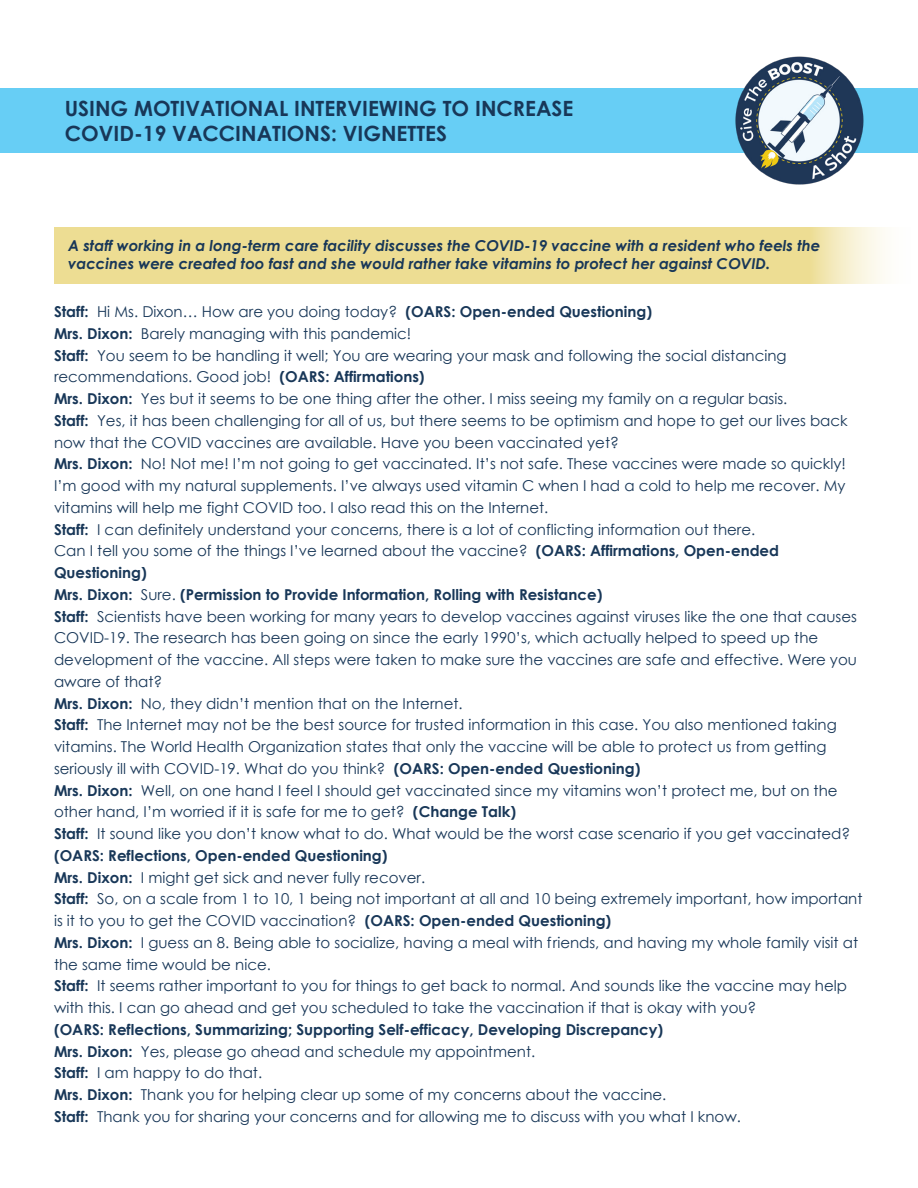
<style>
.page{position:relative;width:918px;height:1188px;background:#fff}
.page>*{position:absolute;margin:0;border:0;box-sizing:border-box;transform-origin:0 0}
.t1{font:700 21px/25.2px "Century Gothic";color:#183758}
.t2{font:15px/21.8px "Century Gothic";color:#183758}
.t3{font:italic 700 15px/18px "Century Gothic";color:#183758}
.s1{font-weight:700}
</style>
<div class="page">
<div style="left:0;top:88px;width:918px;height:65px;background:#67cef5"></div>
<img style="left:735px;top:56px;width:129px;height:129px">
<div style="left:54px;top:227px;width:864px;height:57px;background:#eddd93"></div>
<p class="t1" style="left:65px;top:95px;width:510px">USING MOTIVATIONAL INTERVIEWING TO INCREASE<br>COVID-19 VACCINATIONS: VIGNETTES</p>
<p class="t3" style="left:68px;top:236px;width:754px">A staff working in a long-term care facility discusses the COVID-19 vaccine with a resident who feels the vaccines were created too fast and she would rather take vitamins to protect her against COVID.</p>
<p class="t2" style="left:54px;top:301px;width:810px"><span class="s1">Staff:</span> Hi Ms. Dixon… How are you doing today? <span class="s1">(OARS: Open-ended Questioning)<br>Mrs. Dixon:</span> Barely managing with this pandemic!<br><span class="s1">Staff:</span> You seem to be handling it well; You are wearing your mask and following the social distancing recommendations. Good job! <span class="s1">(OARS: Affirmations)<br>Mrs. Dixon:</span> Yes but it seems to be one thing after the other. I miss seeing my family on a regular basis.<br><span class="s1">Staff:</span> Yes, it has been challenging for all of us, but there seems to be optimism and hope to get our lives back now that the COVID vaccines are available. Have you been vaccinated yet?<br><span class="s1">Mrs. Dixon:</span> No! Not me! I’m not going to get vaccinated. It’s not safe. These vaccines were made so quickly!<br>I’m good with my natural supplements. I’ve always used vitamin C when I had a cold to help me recover. My vitamins will help me fight COVID too. I also read this on the Internet.<br><span class="s1">Staff:</span> I can definitely understand your concerns, there is a lot of conflicting information out there.<br>Can I tell you some of the things I’ve learned about the vaccine? <span class="s1">(OARS: Affirmations, Open-ended Questioning)<br>Mrs. Dixon:</span> Sure. <span class="s1">(Permission to Provide Information, Rolling with Resistance)<br>Staff:</span> Scientists have been working for many years to develop vaccines against viruses like the one that causes COVID-19. The research has been going on since the early 1990’s, which actually helped to speed up the development of the vaccine. All steps were taken to make sure the vaccines are safe and effective. Were you aware of that?<br><span class="s1">Mrs. Dixon:</span> No, they didn’t mention that on the Internet.<br><span class="s1">Staff:</span> The Internet may not be the best source for trusted information in this case. You also mentioned taking vitamins. The World Health Organization states that only the vaccine will be able to protect us from getting seriously ill with COVID-19. What do you think? <span class="s1">(OARS: Open-ended Questioning)<br>Mrs. Dixon:</span> Well, on one hand I feel I should get vaccinated since my vitamins won’t protect me, but on the other hand, I’m worried if it is safe for me to get? <span class="s1">(Change Talk)<br>Staff:</span> It sound like you don’t know what to do. What would be the worst case scenario if you get vaccinated? <span class="s1">(OARS: Reflections, Open-ended Questioning)<br>Mrs. Dixon:</span> I might get sick and never fully recover.<br><span class="s1">Staff:</span> So, on a scale from 1 to 10, 1 being not important at all and 10 being extremely important, how important is it to you to get the COVID vaccination? <span class="s1">(OARS: Open-ended Questioning)<br>Mrs. Dixon:</span> I guess an 8. Being able to socialize, having a meal with friends, and having my whole family visit at the same time would be nice.<br><span class="s1">Staff:</span> It seems rather important to you for things to get back to normal. And sounds like the vaccine may help with this. I can go ahead and get you scheduled to take the vaccination if that is okay with you?<br><span class="s1">(OARS: Reflections, Summarizing; Supporting Self-efficacy, Developing Discrepancy)<br>Mrs. Dixon:</span> Yes, please go ahead and schedule my appointment.<br><span class="s1">Staff:</span> I am happy to do that.<br><span class="s1">Mrs. Dixon:</span> Thank you for helping clear up some of my concerns about the vaccine.<br><span class="s1">Staff:</span> Thank you for sharing your concerns and for allowing me to discuss with you what I know.</p>
</div>
